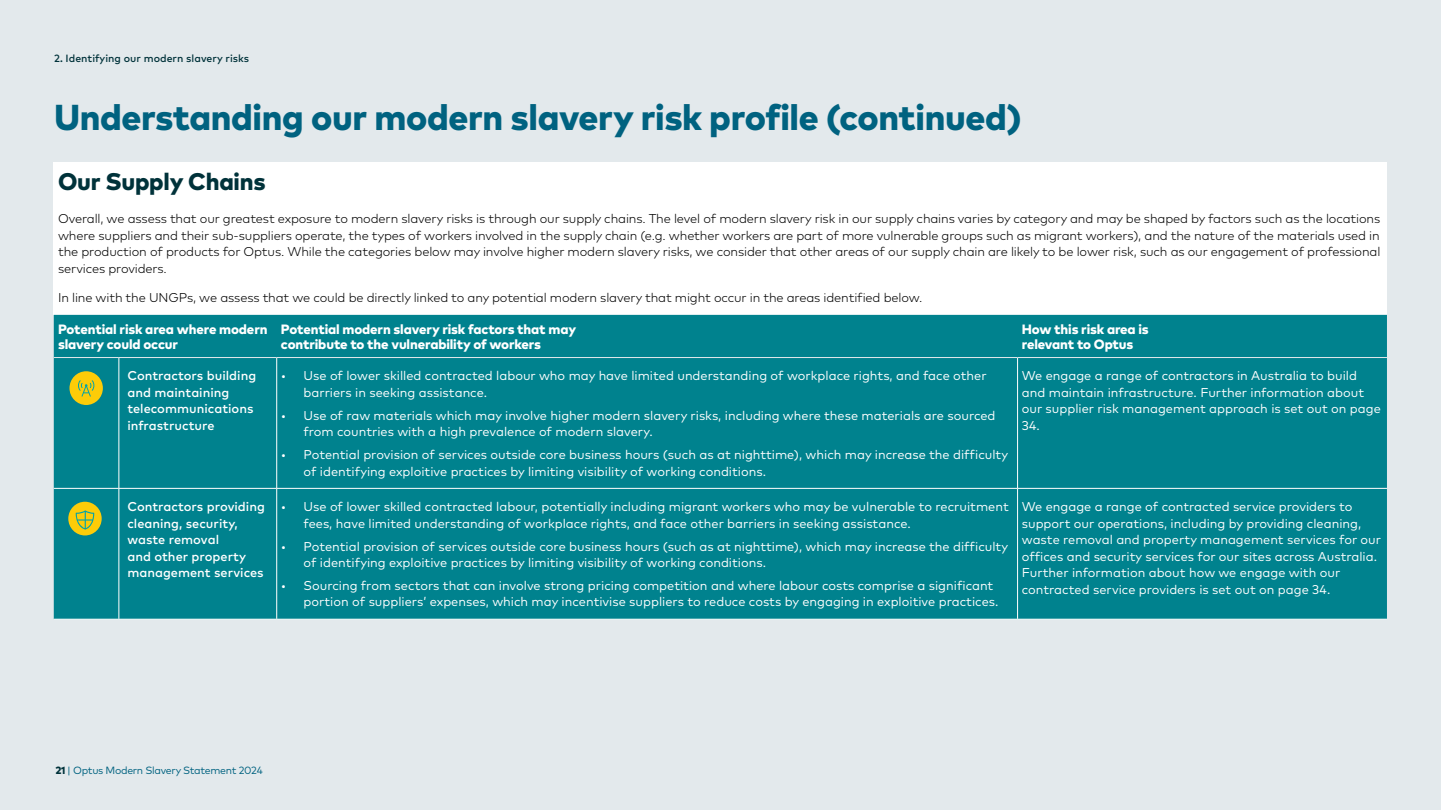
<style>
.page{position:relative;width:1441px;height:810px;background:#fff}
.page>*{position:absolute;margin:0;border:0;box-sizing:border-box;transform-origin:0 0}
.t1{font:800 36px "Mark OT";letter-spacing:-.01em;color:#006280}
.t2{font:800 24px "Mark OT";letter-spacing:-.01em;color:#00323a}
.t3{font:800 13.5px/15px "Mark OT";letter-spacing:-.01em;color:#fff}
.t4{font:12.75px/16.5px "Mark OT";color:#fff}
.t5{font:300 12.75px/16.5px "Mark OT";letter-spacing:-.01em;color:#000;text-align:justify}
.t6{font:500 12.75px/16.5px "Mark OT";color:#fff}
.t7{font:500 10.5px "Mark OT";color:#00323a}
.t8{font:10.5px "Mark OT";letter-spacing:-.03em;color:#006280}
.s1{font-weight:800;color:#00323a}
</style>
<div class="page">
<div style="left:0;top:0;width:1440px;height:810px;background:#e3e9ec"></div>
<div style="left:54px;top:162px;width:1332px;height:153px;background:#fff"></div>
<div style="left:54px;top:315px;width:1332px;height:304px;background:#00828e"></div>
<hr style="left:119px;top:358px;width:1px;height:130px;background:#fff">
<hr style="left:276px;top:358px;width:1px;height:130px;background:#fff">
<hr style="left:1017px;top:358px;width:1px;height:130px;background:#fff">
<hr style="left:119px;top:489px;width:1px;height:130px;background:#fff">
<hr style="left:276px;top:489px;width:1px;height:130px;background:#fff">
<hr style="left:1017px;top:489px;width:1px;height:130px;background:#fff">
<hr style="left:277px;top:488px;width:740px;height:1px;background:#fff">
<hr style="left:1017px;top:488px;width:369px;height:1px;background:#fff">
<hr style="left:54px;top:619px;width:65px;height:1px;background:#fff">
<hr style="left:119px;top:619px;width:158px;height:1px;background:#fff">
<hr style="left:277px;top:619px;width:740px;height:1px;background:#fff">
<hr style="left:1017px;top:619px;width:369px;height:1px;background:#fff">
<hr style="left:54px;top:488px;width:65px;height:1px;background:#fff">
<hr style="left:119px;top:488px;width:158px;height:1px;background:#fff">
<hr style="left:54px;top:357px;width:65px;height:1px;background:#e3e9ec">
<hr style="left:119px;top:357px;width:158px;height:1px;background:#e3e9ec">
<hr style="left:277px;top:357px;width:740px;height:1px;background:#e3e9ec">
<hr style="left:1017px;top:357px;width:369px;height:1px;background:#e3e9ec">
<div style="left:69px;top:371px;width:34px;height:34px;background:#fdcc08;border-radius:50%"></div>
<svg style="left:78px;top:380px;width:17px;height:17px"></svg>
<div style="left:68px;top:502px;width:34px;height:33px;background:#fdcc08;border-radius:50%"></div>
<svg style="left:76px;top:510px;width:18px;height:20px"></svg>
<p class="t7" style="left:54px;top:52px;width:197px">2. Identifying our modern slavery risks</p>
<h1 class="t1" style="left:54px;top:93px;width:968px">Understanding our modern slavery risk profile (continued)</h1>
<h2 class="t2" style="left:58px;top:166px;width:209px">Our Supply Chains</h2>
<p class="t5" style="left:58px;top:211px;width:1323px">Overall, we assess that our greatest exposure to modern slavery risks is through our supply chains. The level of modern slavery risk in our supply chains varies by category and may be shaped by factors such as the locations where suppliers and their sub-suppliers operate, the types of workers involved in the supply chain (e.g. whether workers are part of more vulnerable groups such as migrant workers), and the nature of the materials used in the production of products for Optus. While the categories below may involve higher modern slavery risks, we consider that other areas of our supply chain are likely to be lower risk, such as our engagement of professional services providers.</p>
<p class="t5" style="left:58px;top:289px;width:865px">In line with the UNGPs, we assess that we could be directly linked to any potential modern slavery that might occur in the areas identified below.</p>
<p class="t3" style="left:58px;top:321px;width:211px">Potential risk area where modern slavery could occur</p>
<p class="t3" style="left:281px;top:321px;width:297px">Potential modern slavery risk factors that may contribute to the vulnerability of workers</p>
<p class="t3" style="left:1021px;top:321px;width:128px">How this risk area is relevant to Optus</p>
<p class="t6" style="left:127px;top:367px;width:130px">Contractors building and maintaining telecommunications infrastructure</p>
<p class="t4" style="left:303px;top:367px;width:684px;text-indent:-23px">• Use of lower skilled contracted labour who may have limited understanding of workplace rights, and face other barriers in seeking assistance.</p>
<p class="t4" style="left:1021px;top:367px;width:360px">We engage a range of contractors in Australia to build and maintain infrastructure. Further information about our supplier risk management approach is set out on page 34.</p>
<p class="t4" style="left:303px;top:407px;width:693px;text-indent:-23px">• Use of raw materials which may involve higher modern slavery risks, including where these materials are sourced from countries with a high prevalence of modern slavery.</p>
<p class="t4" style="left:303px;top:446px;width:706px;text-indent:-23px">• Potential provision of services outside core business hours (such as at nighttime), which may increase the difficulty of identifying exploitive practices by limiting visibility of working conditions.</p>
<p class="t6" style="left:127px;top:498px;width:139px">Contractors providing cleaning, security, waste removal<br>and other property management services</p>
<p class="t4" style="left:303px;top:498px;width:706px;text-indent:-23px">• Use of lower skilled contracted labour, potentially including migrant workers who may be vulnerable to recruitment fees, have limited understanding of workplace rights, and face other barriers in seeking assistance.</p>
<p class="t4" style="left:303px;top:538px;width:706px;text-indent:-23px">• Potential provision of services outside core business hours (such as at nighttime), which may increase the difficulty of identifying exploitive practices by limiting visibility of working conditions.</p>
<p class="t4" style="left:303px;top:577px;width:696px;text-indent:-23px">• Sourcing from sectors that can involve strong pricing competition and where labour costs comprise a significant portion of suppliers’ expenses, which may incentivise suppliers to reduce costs by engaging in exploitive practices.</p>
<p class="t4" style="left:1021px;top:498px;width:361px">We engage a range of contracted service providers to support our operations, including by providing cleaning, waste removal and property management services for our offices and security services for our sites across Australia.<br>Further information about how we engage with our contracted service providers is set out on page 34.</p>
<p class="t8" style="left:56px;top:764px;width:209px"><span class="s1">21</span> | Optus Modern Slavery Statement 2024</p>
</div>
